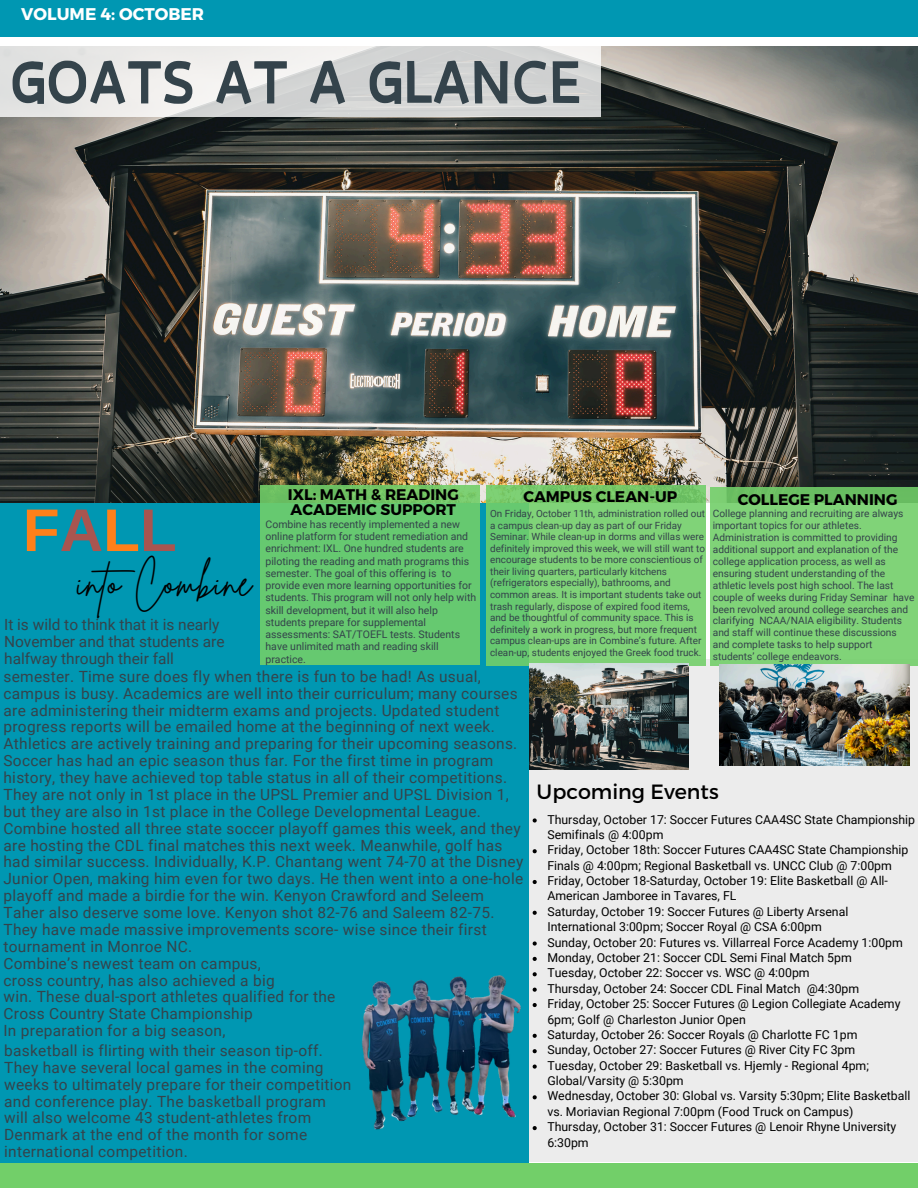
<style>
.page{position:relative;width:918px;height:1188px;background:#fff}
.page>*{position:absolute;margin:0;border:0;box-sizing:border-box;transform-origin:0 0}
.t1{font:900 67.8px "Canva Funny";color:#34434b}
.t2{font:700 60.3px "Arimo";color:#ff8019}
.t3{font:39px "Brittany Signature";letter-spacing:.02em;color:#000}
.t4{font:20.7px "Montserrat";color:#000}
.t5{font:700 16.95px "Montserrat";color:#fff}
.t6{font:15.45px/16.8px "Roboto";letter-spacing:.02em;color:#34434b}
.t7{font:15.45px/16.8px "Roboto";color:#34434b}
.t8{font:700 15.45px/14.7px "Montserrat";color:#000}
.t9{font:12.3px/15.5px "Roboto";color:#000}
.t10{font:10.5px/12.3px "Roboto";color:#34434b}
.t11{font:10.2px/11.9px "Roboto";color:#34434b}
.t12{font:9.9px/11.6px "Roboto";color:#34434b}
.s1{color:#a95550}
</style>
<div class="page">
<div style="left:0;top:480px;width:529px;height:683px;background:#0097b2"></div>
<div style="left:529px;top:660px;width:389px;height:502px;background:#ececec"></div>
<img style="left:0;top:46px;width:918px;height:456px">
<div style="left:261px;top:486px;width:219px;height:179px;background:linear-gradient(to bottom,#6ac76c,#64ca72)"></div>
<svg style="left:486px;top:485px;width:220px;height:180px;background:#7acf75"></svg>
<svg style="left:710px;top:487px;width:208px;height:178px;background:#7ed176"></svg>
<svg style="left:0;top:46px;width:600px;height:70px;background:#dededd"></svg>
<div style="left:0;top:1163px;width:474px;height:25px;background:#72cf69"></div>
<div style="left:463px;top:1163px;width:455px;height:25px;background:#72cf69"></div>
<div style="left:0;top:0;width:918px;height:37px;background:#0097b2"></div>
<img style="left:720px;top:665px;width:190px;height:100px">
<img style="left:361px;top:942px;width:175px;height:189px">
<svg style="left:533px;top:818px;width:4px;height:5px"></svg>
<svg style="left:533px;top:849px;width:4px;height:4px"></svg>
<svg style="left:533px;top:880px;width:4px;height:4px"></svg>
<svg style="left:533px;top:911px;width:4px;height:4px"></svg>
<svg style="left:533px;top:941px;width:4px;height:5px"></svg>
<svg style="left:533px;top:957px;width:4px;height:4px"></svg>
<svg style="left:533px;top:972px;width:4px;height:4px"></svg>
<svg style="left:533px;top:988px;width:4px;height:4px"></svg>
<svg style="left:533px;top:1003px;width:4px;height:4px"></svg>
<svg style="left:533px;top:1034px;width:4px;height:4px"></svg>
<svg style="left:533px;top:1049px;width:4px;height:4px"></svg>
<svg style="left:533px;top:1065px;width:4px;height:4px"></svg>
<svg style="left:533px;top:1095px;width:4px;height:4px"></svg>
<svg style="left:533px;top:1126px;width:4px;height:4px"></svg>
<img style="left:529px;top:664px;width:159px;height:106px">
<h5 class="t5" style="left:21px;top:3px;width:184px">VOLUME 4: OCTOBER</h5>
<p class="t1" style="left:10px;top:52px;width:573px">GOATS AT A GLANCE</p>
<h5 class="t2" style="left:23px;top:496px;width:155px">F<span class="s1">A</span>L<span class="s1">L</span></h5>
<p class="t3" style="left:77px;top:557px;width:176px">into Combine</p>
<h2 class="t7" style="left:4px;top:616px;width:222px">It is wild to think that it is nearly<br>November and that students are halfway through their fall</h2>
<h3 class="t8" style="left:288px;top:487px;width:172px">IXL: MATH &amp; READING<br>ACADEMIC SUPPORT</h3>
<h6 class="t8" style="left:523px;top:488px;width:155px">CAMPUS CLEAN-UP</h6>
<h6 class="t8" style="left:738px;top:492px;width:161px">COLLEGE PLANNING</h6>
<h6 class="t10" style="left:266px;top:518px;width:212px">Combine has recently implemented a new online platform for student remediation and enrichment: IXL. One hundred students are piloting the reading and math programs this semester. The goal of this offering is to provide even more learning opportunities for students. This program will not only help with skill development, but it will also help students prepare for supplemental assessments: SAT/TOEFL tests. Students have unlimited math and reading skill practice.</h6>
<p class="t12" style="left:490px;top:508px;width:217px">On Friday, October 11th, administration rolled out a campus clean-up day as part of our Friday Seminar. While clean-up in dorms and villas were definitely improved this week, we will still want to encourage students to be more conscientious of their living quarters, particularly kitchens (refrigerators especially), bathrooms, and common areas. It is important students take out trash regularly, dispose of expired food items, and be thoughtful of community space. This is definitely a work in progress, but more frequent campus clean-ups are in Combine’s future. After clean-up, students enjoyed the Greek food truck.</p>
<p class="t11" style="left:713px;top:508px;width:192px">College planning and recruiting are always</p>
<p class="t11" style="left:713px;top:520px;width:203px">important topics for our athletes.<br>Administration is committed to providing additional support and explanation of the college application process, as well as ensuring student understanding of the athletic levels post high school. The last couple of weeks during Friday Seminar have been revolved around college searches and clarifying NCAA/NAIA eligibility. Students and staff will continue these discussions and complete tasks to help support students’ college endeavors.</p>
<p class="t6" style="left:3px;top:668px;width:521px">semester. Time sure does fly when there is fun to be had! As usual, campus is busy. Academics are well into their curriculum; many courses are administering their midterm exams and projects. Updated student progress reports will be emailed home at the beginning of next week.<br>Athletics are actively training and preparing for their upcoming seasons.<br>Soccer has had an epic season thus far. For the first time in program history, they have achieved top table status in all of their competitions.<br>They are not only in 1st place in the UPSL Premier and UPSL Division 1, but they are also in 1st place in the College Developmental League.<br>Combine hosted all three state soccer playoff games this week, and they are hosting the CDL final matches this next week. Meanwhile, golf has had similar success. Individually, K.P. Chantang went 74-70 at the Disney Junior Open, making him even for two days. He then went into a one-hole playoff and made a birdie for the win. Kenyon Crawford and Seleem Taher also deserve some love. Kenyon shot 82-76 and Saleem 82-75.<br>They have made massive improvements score- wise since their first tournament in Monroe NC.<br>Combine’s newest team on campus,<br>cross country, has also achieved a big<br>win. These dual-sport athletes qualified for the<br>Cross Country State Championship<br>In preparation for a big season,</p>
<p class="t6" style="left:4px;top:1042px;width:349px">basketball is flirting with their season tip-off.<br>They have several local games in the coming weeks to ultimately prepare for their competition and conference play. The basketball program will also welcome 43 student-athletes from Denmark at the end of the month for some international competition.</p>
<p class="t4" style="left:537px;top:778px;width:184px">Upcoming Events</p>
<h5 class="t9" style="left:547px;top:812px;width:369px">Thursday, October 17: Soccer Futures CAA4SC State Championship<br>Semifinals @ 4:00pm</h5>
<p class="t9" style="left:547px;top:842px;width:362px">Friday, October 18th: Soccer Futures CAA4SC State Championship<br>Finals @ 4:00pm; Regional Basketball vs. UNCC Club @ 7:00pm</p>
<p class="t9" style="left:547px;top:873px;width:342px">Friday, October 18-Saturday, October 19: Elite Basketball @ All-<br>American Jamboree in Tavares, FL</p>
<p class="t9" style="left:547px;top:904px;width:303px">Saturday, October 19: Soccer Futures @ Liberty Arsenal<br>International 3:00pm; Soccer Royal @ CSA 6:00pm</p>
<p class="t9" style="left:547px;top:935px;width:357px">Sunday, October 20: Futures vs. Villarreal Force Academy 1:00pm</p>
<h4 class="t9" style="left:547px;top:950px;width:306px">Monday, October 21: Soccer CDL Semi Final Match 5pm</h4>
<p class="t9" style="left:547px;top:965px;width:264px">Tuesday, October 22: Soccer vs. WSC @ 4:00pm</p>
<p class="t9" style="left:547px;top:981px;width:313px">Thursday, October 24: Soccer CDL Final Match @4:30pm</p>
<p class="t9" style="left:547px;top:996px;width:355px">Friday, October 25: Soccer Futures @ Legion Collegiate Academy<br>6pm; Golf @ Charleston Junior Open</p>
<p class="t9" style="left:547px;top:1027px;width:312px">Saturday, October 26: Soccer Royals @ Charlotte FC 1pm</p>
<p class="t9" style="left:547px;top:1042px;width:309px">Sunday, October 27: Soccer Futures @ River City FC 3pm</p>
<p class="t9" style="left:547px;top:1058px;width:323px">Tuesday, October 29: Basketball vs. Hjemly - Regional 4pm;<br>Global/Varsity @ 5:30pm</p>
<p class="t9" style="left:547px;top:1088px;width:365px">Wednesday, October 30: Global vs. Varsity 5:30pm; Elite Basketball vs. Moriavian Regional 7:00pm (Food Truck on Campus)</p>
<p class="t9" style="left:547px;top:1119px;width:351px">Thursday, October 31: Soccer Futures @ Lenoir Rhyne University<br>6:30pm</p>
</div>
